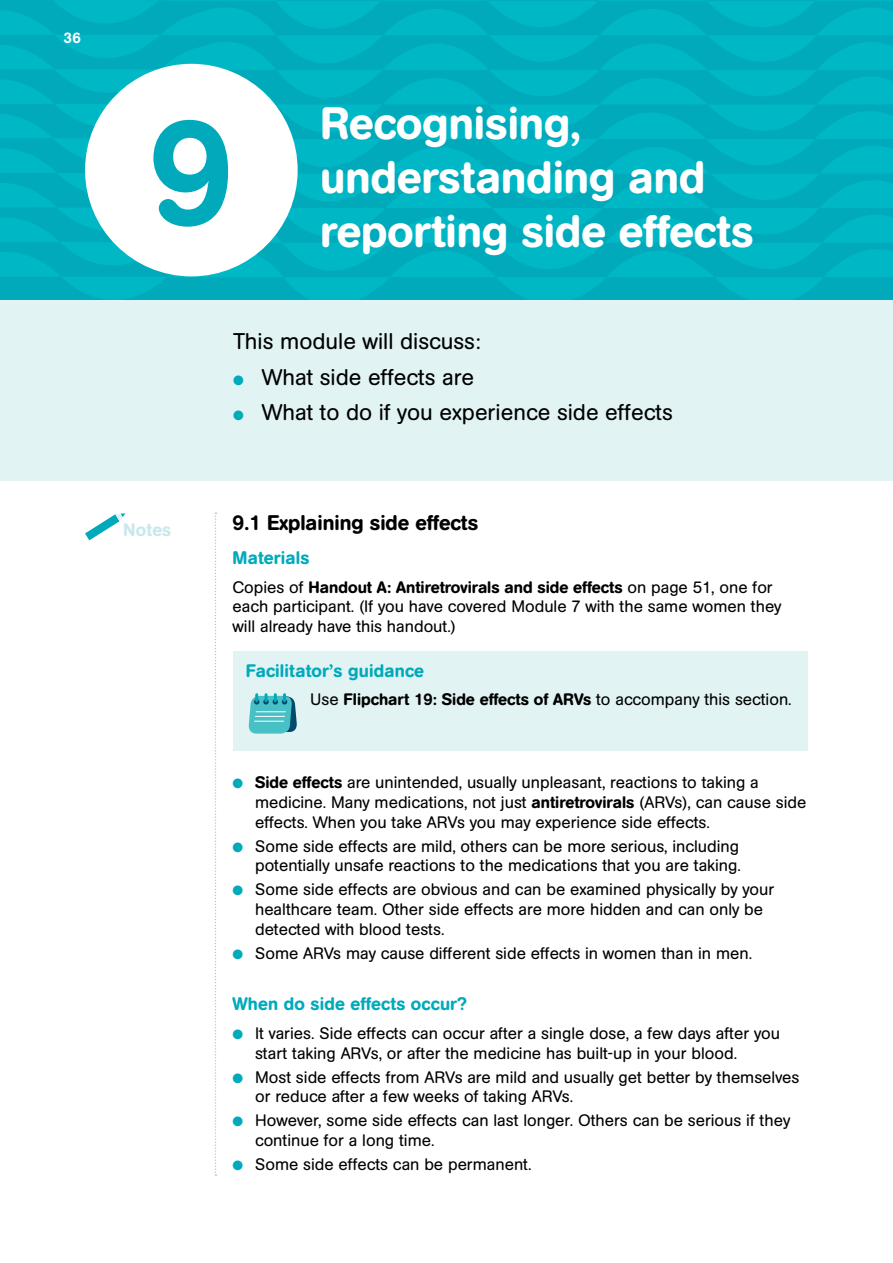
<style>
.page{position:relative;width:893px;height:1263px;background:#fff}
.page>*{position:absolute;margin:0;border:0;box-sizing:border-box;transform-origin:0 0}
.t1{font:500 150px "AG Book Rounded";color:#0ab}
.t2{font:500 45px/54px "AG Book Rounded";color:#fff}
.t3{font:22.5px "AG Book Rounded";color:#000}
.t4{font:500 21px "AG Book Rounded";color:#000}
.t5{font:500 18px "AG Book Rounded";letter-spacing:.01em;color:#0ab}
.t6{font:500 18px "AG Book Rounded";letter-spacing:.01em;color:#c8e9ec}
.t7{font:16.5px/19.8px "AG Book Rounded";color:#000}
.t8{font:500 16.5px "AG Book Rounded";color:#000}
.s1{color:#0ab}
.s2{font-weight:500}
.s3{font-weight:400}
</style>
<div class="page">
<div style="left:0;top:300px;width:893px;height:180px;background:#e2f3f4"></div>
<svg style="left:0;top:0;width:172px;height:300px;background:#00b0c0"></svg>
<svg style="left:166px;top:0;width:727px;height:7px;background:#00afbf"></svg>
<svg style="left:166px;top:7px;width:727px;height:34px;background:#00b1c0"></svg>
<svg style="left:166px;top:41px;width:727px;height:35px;background:#00b1c0"></svg>
<svg style="left:242px;top:76px;width:651px;height:34px;background:#00b0c0"></svg>
<svg style="left:280px;top:110px;width:613px;height:35px;background:#00b0c0"></svg>
<svg style="left:295px;top:145px;width:598px;height:35px;background:#00b0c0"></svg>
<svg style="left:172px;top:180px;width:721px;height:120px;background:#00b0c0"></svg>
<svg style="left:173px;top:214px;width:720px;height:86px;background:#00b0c0"></svg>
<div style="left:85px;top:64px;width:213px;height:212px;background:#fff;border-radius:50%"></div>
<svg style="left:215px;top:512px;width:1px;height:664px"></svg>
<svg style="left:85px;top:513px;width:40px;height:27px"></svg>
<div style="left:233px;top:651px;width:575px;height:99px;background:#e2f3f4"></div>
<svg style="left:248px;top:695px;width:49px;height:39px;background:#56bac2"></svg>
<h1 class="t1" style="left:149px;top:117px;width:86px">9</h1>
<h2 class="t2" style="left:320px;top:100px;width:435px">Recognising, understanding and reporting side effects</h2>
<p class="t6" style="left:123px;top:523px;width:49px">Notes</p>
<h3 class="t3" style="left:233px;top:333px;width:249px">This module will discuss:</h3>
<h3 class="t3" style="left:233px;top:368px;width:242px"><span class="s1">●</span> What side effects are</h3>
<h3 class="t3" style="left:233px;top:404px;width:441px"><span class="s1">●</span> What to do if you experience side effects</h3>
<p class="t4" style="left:233px;top:515px;width:247px">9.1 Explaining side effects</p>
<p class="t5" style="left:233px;top:551px;width:78px">Materials</p>
<p class="t7" style="left:233px;top:578px;width:550px">Copies of <span class="s2">Handout A: Antiretrovirals and side effects</span> on page 51, one for each participant. (If you have covered Module 7 with the same women they will already have this handout.)</p>
<p class="t5" style="left:246px;top:664px;width:179px">Facilitator’s guidance</p>
<p class="t8" style="left:310px;top:693px;width:483px"><span class="s3">Use</span> Flipchart 19: Side effects of ARVs <span class="s3">to accompany this section.</span></p>
<p class="t7" style="left:255px;top:774px;width:553px;text-indent:-23px"><span class="s1">●</span> <span class="s2">Side effects</span> are unintended, usually unpleasant, reactions to taking a medicine. Many medications, not just <span class="s2">antiretrovirals</span> (ARVs), can cause side effects. When you take ARVs you may experience side effects.</p>
<p class="t7" style="left:233px;top:837px;width:510px;text-align:right"><span class="s1">●</span> Some side effects are mild, others can be more serious, including potentially unsafe reactions to the medications that you are taking.</p>
<p class="t7" style="left:255px;top:881px;width:521px;text-indent:-23px"><span class="s1">●</span> Some side effects are obvious and can be examined physically by your healthcare team. Other side effects are more hidden and can only be detected with blood tests.</p>
<p class="t7" style="left:233px;top:945px;width:521px"><span class="s1">●</span> Some ARVs may cause different side effects in women than in men.</p>
<p class="t5" style="left:233px;top:997px;width:236px">When do side effects occur?</p>
<p class="t7" style="left:255px;top:1024px;width:527px;text-indent:-23px"><span class="s1">●</span> It varies. Side effects can occur after a single dose, a few days after you start taking ARVs, or after the medicine has built-up in your blood.</p>
<p class="t7" style="left:255px;top:1068px;width:546px;text-indent:-23px"><span class="s1">●</span> Most side effects from ARVs are mild and usually get better by themselves or reduce after a few weeks of taking ARVs.</p>
<p class="t7" style="left:255px;top:1112px;width:537px;text-indent:-23px"><span class="s1">●</span> However, some side effects can last longer. Others can be serious if they continue for a long time.</p>
<p class="t7" style="left:233px;top:1156px;width:300px"><span class="s1">●</span> Some side effects can be permanent.</p>
</div>
